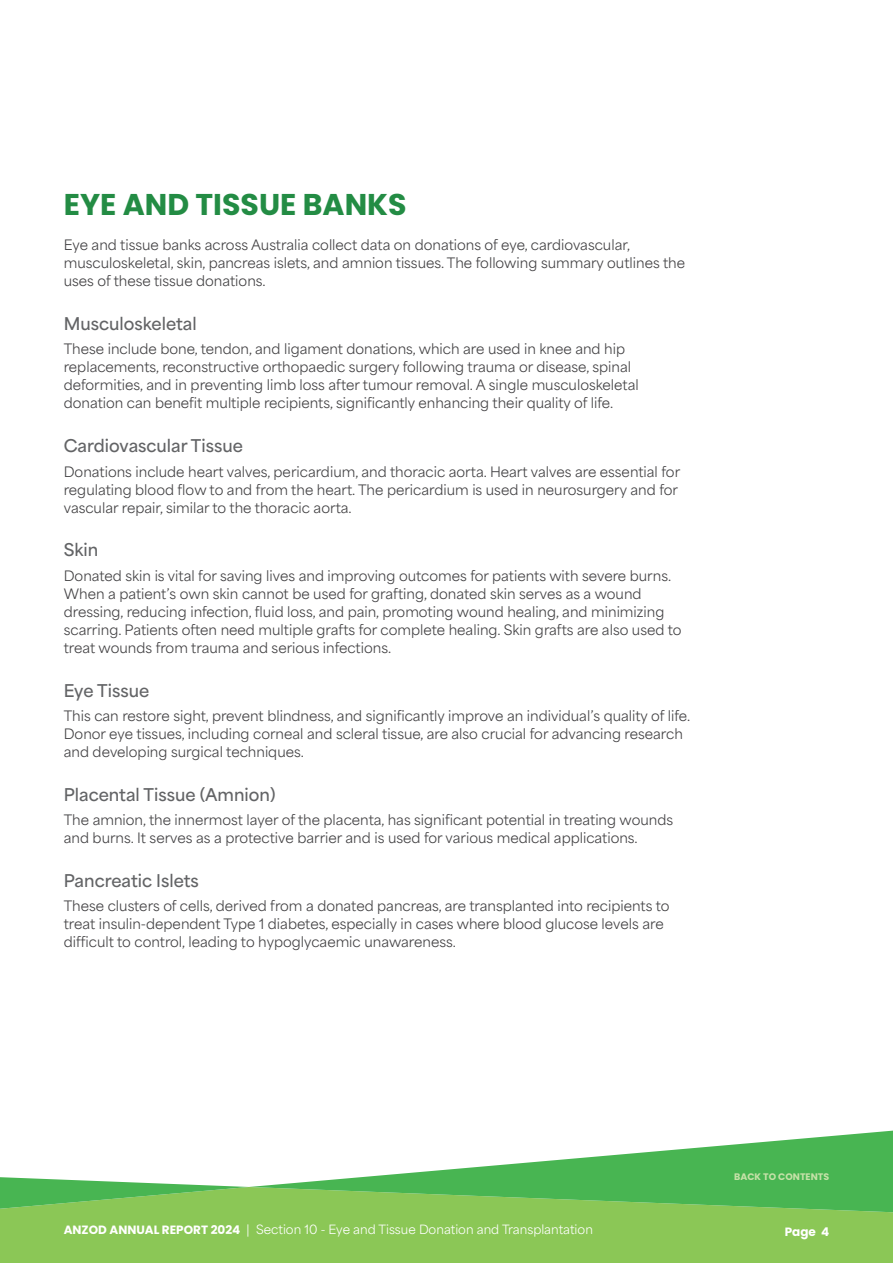
<style>
.page{position:relative;width:893px;height:1263px;background:#fff}
.page>*{position:absolute;margin:0;border:0;box-sizing:border-box;transform-origin:0 0}
.t1{font:700 30px "Poppins";color:#238c44}
.t2{font:600 16.5px "Area Normal";color:#636466}
.t3{font:13.5px/18px "Area Normal";color:#414042}
.t4{font:12px "Area Normal";color:#fff}
.t5{font:700 12px "Poppins";color:#fff}
.t6{font:700 9.45px "Poppins";color:#c6e1a8}
.s1{font-family:"Poppins";font-weight:700}
</style>
<div class="page">
<svg style="left:0;top:1130px;width:893px;height:133px;fill:#8bc756"></svg>
<h1 class="t1" style="left:64px;top:187px;width:344px">EYE AND TISSUE BANKS</h1>
<p class="t3" style="left:64px;top:234px;width:623px">Eye and tissue banks across Australia collect data on donations of eye, cardiovascular, musculoskeletal, skin, pancreas islets, and amnion tissues. The following summary outlines the uses of these tissue donations.</p>
<p class="t2" style="left:64px;top:309px;width:134px">Musculoskeletal</p>
<p class="t3" style="left:64px;top:339px;width:576px">These include bone, tendon, and ligament donations, which are used in knee and hip replacements, reconstructive orthopaedic surgery following trauma or disease, spinal deformities, and in preventing limb loss after tumour removal. A single musculoskeletal donation can benefit multiple recipients, significantly enhancing their quality of life.</p>
<p class="t2" style="left:64px;top:431px;width:181px">Cardiovascular Tissue</p>
<p class="t3" style="left:64px;top:461px;width:618px">Donations include heart valves, pericardium, and thoracic aorta. Heart valves are essential for regulating blood flow to and from the heart. The pericardium is used in neurosurgery and for vascular repair, similar to the thoracic aorta.</p>
<p class="t2" style="left:64px;top:535px;width:36px">Skin</p>
<p class="t3" style="left:64px;top:565px;width:619px">Donated skin is vital for saving lives and improving outcomes for patients with severe burns.<br>When a patient’s own skin cannot be used for grafting, donated skin serves as a wound dressing, reducing infection, fluid loss, and pain, promoting wound healing, and minimizing scarring. Patients often need multiple grafts for complete healing. Skin grafts are also used to treat wounds from trauma and serious infections.</p>
<p class="t2" style="left:64px;top:675px;width:87px">Eye Tissue</p>
<p class="t3" style="left:64px;top:705px;width:628px">This can restore sight, prevent blindness, and significantly improve an individual’s quality of life.<br>Donor eye tissues, including corneal and scleral tissue, are also crucial for advancing research and developing surgical techniques.</p>
<p class="t2" style="left:64px;top:780px;width:213px">Placental Tissue (Amnion)</p>
<p class="t3" style="left:64px;top:809px;width:611px">The amnion, the innermost layer of the placenta, has significant potential in treating wounds and burns. It serves as a protective barrier and is used for various medical applications.</p>
<p class="t2" style="left:64px;top:866px;width:137px">Pancreatic Islets</p>
<p class="t3" style="left:64px;top:895px;width:607px">These clusters of cells, derived from a donated pancreas, are transplanted into recipients to treat insulin-dependent Type 1 diabetes, especially in cases where blood glucose levels are difficult to control, leading to hypoglycaemic unawareness.</p>
<p class="t6" style="left:734px;top:1171px;width:96px">BACK TO CONTENTS</p>
<p class="t4" style="left:64px;top:1219px;width:531px"><span class="s1">ANZOD ANNUAL REPORT 2024</span> | Section 10 - Eye and Tissue Donation and Transplantation</p>
<p class="t5" style="left:785px;top:1225px;width:46px">Page 4</p>
</div>
